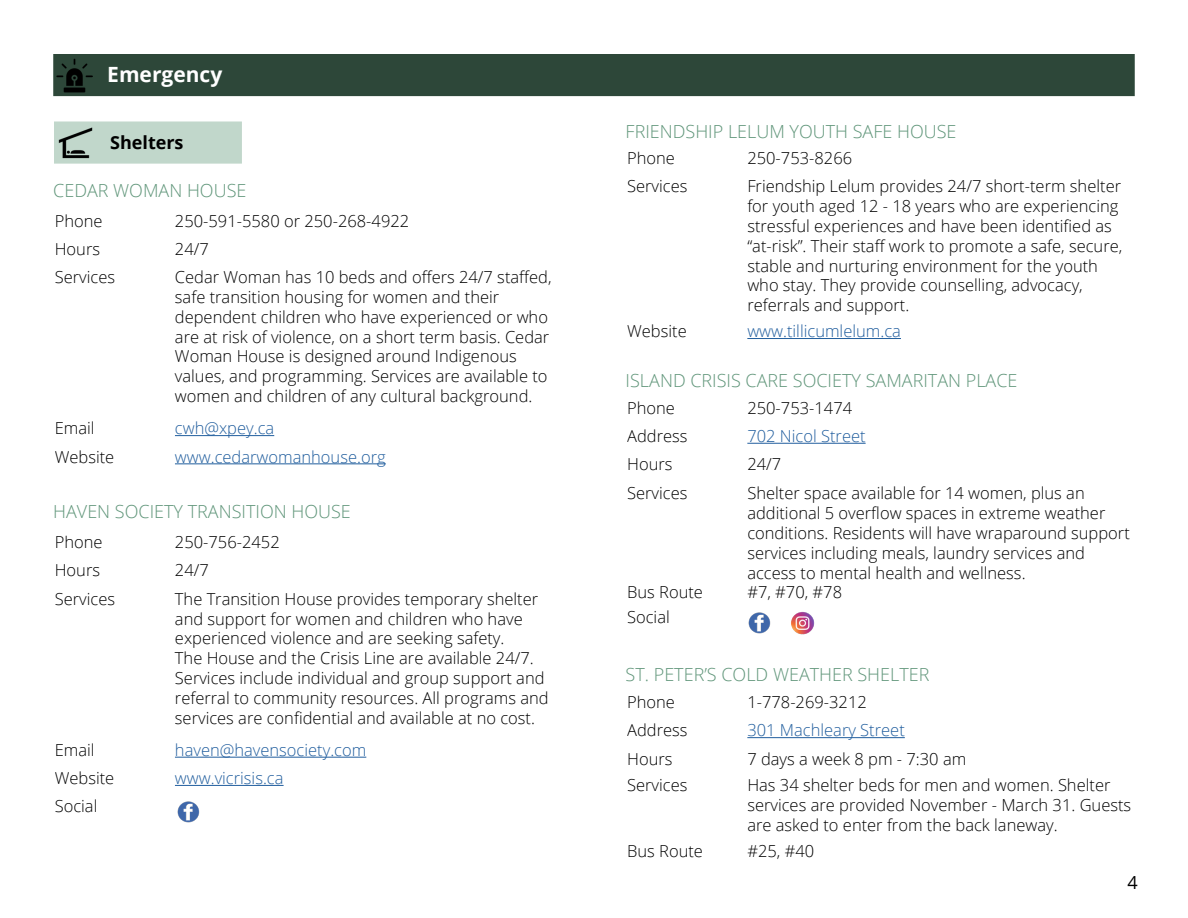
<style>
.page{position:relative;width:1188px;height:918px;background:#fff}
.page>*{position:absolute;margin:0;border:0;box-sizing:border-box;transform-origin:0 0}
.t1{font:700 21px "Open Sans";color:#fff}
.t2{font:300 18px "Open Sans";color:#5f9579}
.t3{font:700 18px "Open Sans";color:#000}
.t4{font:18px "Open Sans";color:#000}
.t5{font:300 16.5px/19.8px "Open Sans";color:#000}
.t6{font:300 16.5px "Open Sans";color:#215e9e}
</style>
<div class="page">
<div style="left:54px;top:122px;width:188px;height:42px;background:#c1d7cb;border:2px solid #c1d7cb"></div>
<img style="left:58px;top:127px;width:35px;height:32px">
<hr style="left:747px;top:443px;width:119px;height:1px;background:#215e9e">
<hr style="left:747px;top:737px;width:158px;height:1px;background:#215e9e">
<hr style="left:747px;top:338px;width:154px;height:1px;background:#215e9e">
<img style="left:748px;top:611px;width:24px;height:24px;border-radius:12px">
<img style="left:791px;top:611px;width:24px;height:24px;border-radius:12px">
<div style="left:53px;top:54px;width:1082px;height:42px;background:#2d4739"></div>
<img style="left:56px;top:58px;width:36px;height:35px">
<hr style="left:175px;top:435px;width:99px;height:1px;background:#215e9e">
<hr style="left:175px;top:463px;width:211px;height:1px;background:#215e9e">
<hr style="left:175px;top:757px;width:191px;height:1px;background:#215e9e">
<hr style="left:175px;top:785px;width:109px;height:1px;background:#215e9e">
<img style="left:176px;top:800px;width:24px;height:24px;border-radius:12px">
<p class="t1" style="left:107px;top:59px;width:117px">Emergency</p>
<p class="t3" style="left:110px;top:130px;width:75px">Shelters</p>
<p class="t2" style="left:53px;top:178px;width:195px">CEDAR WOMAN HOUSE</p>
<p class="t5" style="left:55px;top:210px;width:49px">Phone</p>
<p class="t5" style="left:175px;top:210px;width:236px">250-591-5580 or 250-268-4922</p>
<p class="t5" style="left:55px;top:239px;width:47px">Hours</p>
<p class="t5" style="left:175px;top:239px;width:35px">24/7</p>
<p class="t5" style="left:55px;top:267px;width:62px">Services</p>
<p class="t5" style="left:175px;top:267px;width:378px">Cedar Woman has 10 beds and offers 24/7 staffed, safe transition housing for women and their dependent children who have experienced or who are at risk of violence, on a short term basis. Cedar Woman House is designed around Indigenous values, and programming. Services are available to women and children of any cultural background.</p>
<p class="t5" style="left:55px;top:418px;width:41px">Email</p>
<p class="t6" style="left:175px;top:417px;width:101px">cwh@xpey.ca</p>
<p class="t5" style="left:55px;top:446px;width:61px">Website</p>
<p class="t6" style="left:175px;top:445px;width:212px">www.cedarwomanhouse.org</p>
<p class="t2" style="left:53px;top:499px;width:299px">HAVEN SOCIETY TRANSITION HOUSE</p>
<p class="t5" style="left:55px;top:532px;width:49px">Phone</p>
<p class="t5" style="left:175px;top:532px;width:106px">250-756-2452</p>
<p class="t5" style="left:55px;top:560px;width:47px">Hours</p>
<p class="t5" style="left:175px;top:560px;width:35px">24/7</p>
<p class="t5" style="left:55px;top:588px;width:62px">Services</p>
<p class="t5" style="left:175px;top:588px;width:375px">The Transition House provides temporary shelter and support for women and children who have experienced violence and are seeking safety.<br>The House and the Crisis Line are available 24/7.<br>Services include individual and group support and referral to community resources. All programs and services are confidential and available at no cost.</p>
<p class="t5" style="left:55px;top:740px;width:41px">Email</p>
<p class="t6" style="left:175px;top:739px;width:193px">haven@havensociety.com</p>
<p class="t5" style="left:55px;top:768px;width:61px">Website</p>
<p class="t6" style="left:175px;top:767px;width:110px">www.vicrisis.ca</p>
<p class="t5" style="left:55px;top:796px;width:44px">Social</p>
<p class="t2" style="left:626px;top:119px;width:332px">FRIENDSHIP LELUM YOUTH SAFE HOUSE</p>
<p class="t5" style="left:627px;top:148px;width:49px">Phone</p>
<p class="t5" style="left:747px;top:148px;width:106px">250-753-8266</p>
<p class="t5" style="left:627px;top:176px;width:62px">Services</p>
<p class="t5" style="left:747px;top:176px;width:377px">Friendship Lelum provides 24/7 short-term shelter for youth aged 12 - 18 years who are experiencing stressful experiences and have been identified as “at-risk”. Their staff work to promote a safe, secure, stable and nurturing environment for the youth who stay. They provide counselling, advocacy, referrals and support.</p>
<p class="t5" style="left:627px;top:321px;width:61px">Website</p>
<p class="t6" style="left:747px;top:320px;width:155px">www.tillicumlelum.ca</p>
<p class="t2" style="left:626px;top:369px;width:393px">ISLAND CRISIS CARE SOCIETY SAMARITAN PLACE</p>
<p class="t5" style="left:627px;top:397px;width:49px">Phone</p>
<p class="t5" style="left:747px;top:397px;width:106px">250-753-1474</p>
<p class="t5" style="left:627px;top:426px;width:62px">Address</p>
<p class="t6" style="left:747px;top:425px;width:120px">702 Nicol Street</p>
<p class="t5" style="left:627px;top:454px;width:47px">Hours</p>
<p class="t5" style="left:747px;top:454px;width:35px">24/7</p>
<p class="t5" style="left:627px;top:483px;width:62px">Services</p>
<p class="t5" style="left:747px;top:483px;width:384px">Shelter space available for 14 women, plus an additional 5 overflow spaces in extreme weather conditions. Residents will have wraparound support services including meals, laundry services and access to mental health and wellness.</p>
<p class="t5" style="left:627px;top:582px;width:77px">Bus Route</p>
<p class="t5" style="left:747px;top:582px;width:96px">#7, #70, #78</p>
<p class="t5" style="left:627px;top:607px;width:44px">Social</p>
<p class="t2" style="left:626px;top:662px;width:305px">ST. PETER’S COLD WEATHER SHELTER</p>
<p class="t5" style="left:627px;top:692px;width:49px">Phone</p>
<p class="t5" style="left:747px;top:692px;width:121px">1-778-269-3212</p>
<p class="t5" style="left:627px;top:720px;width:62px">Address</p>
<p class="t6" style="left:747px;top:719px;width:159px">301 Machleary Street</p>
<p class="t5" style="left:627px;top:748px;width:47px">Hours</p>
<p class="t5" style="left:747px;top:748px;width:220px">7 days a week 8 pm - 7:30 am</p>
<p class="t5" style="left:627px;top:775px;width:62px">Services</p>
<p class="t5" style="left:747px;top:775px;width:385px">Has 34 shelter beds for men and women. Shelter services are provided November - March 31. Guests are asked to enter from the back laneway.</p>
<p class="t5" style="left:627px;top:841px;width:77px">Bus Route</p>
<p class="t5" style="left:747px;top:841px;width:68px">#25, #40</p>
<p class="t4" style="left:1128px;top:870px;width:12px">4</p>
</div>
